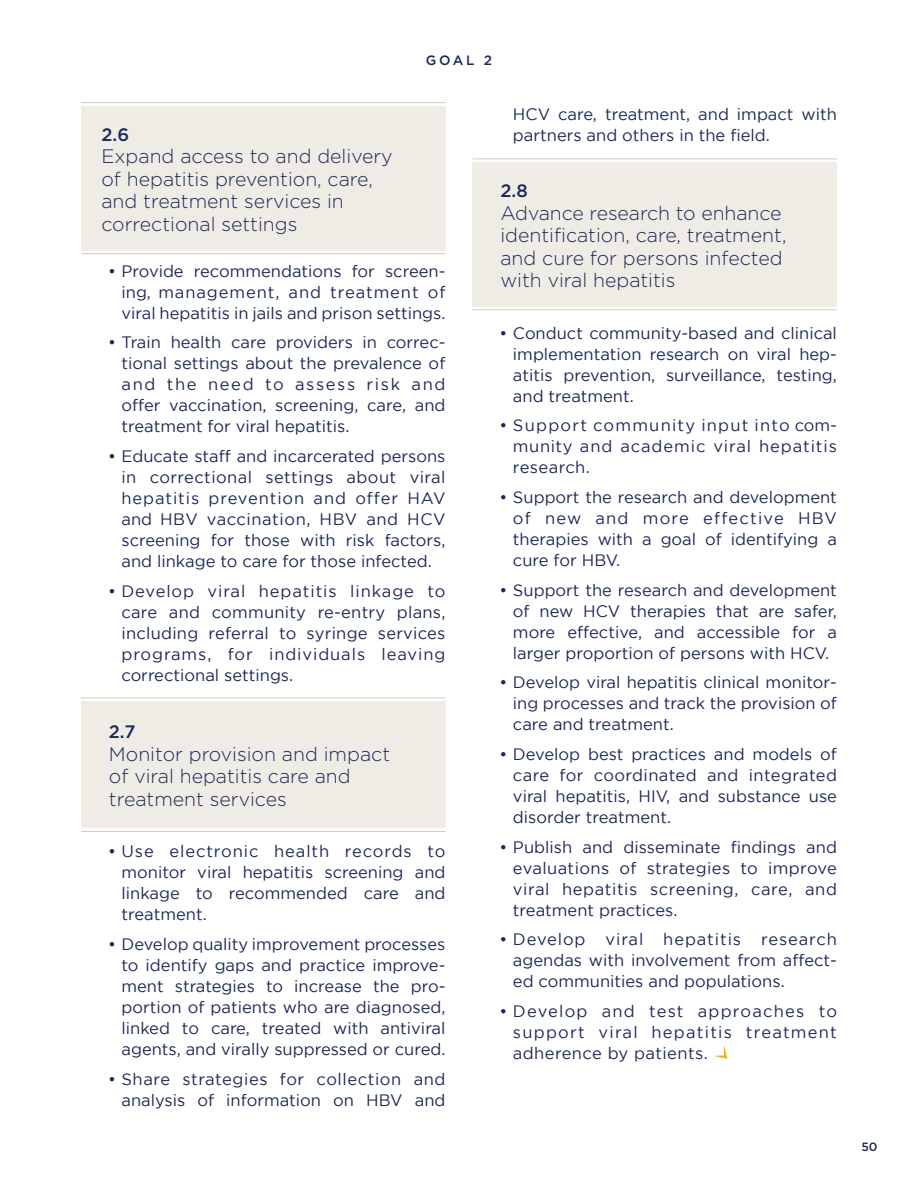
<style>
.page{position:relative;width:918px;height:1188px;background:#fff}
.page>*{position:absolute;margin:0;border:0;box-sizing:border-box;transform-origin:0 0}
.t1{font:300 19.5px/22.5px "Gotham";color:#1c2856}
.t2{font:500 18px "Gotham";color:#1c2856}
.t3{font:16.5px/21px "Gotham";color:#1c2856;text-align:justify}
.t4{font:500 13.5px "Gotham";color:#1c2856}
.t5{font:500 12px "Gotham";color:#1c2856}
</style>
<div class="page">
<hr style="left:81px;top:253px;width:364px;height:1px;background:#d2cbbc">
<hr style="left:81px;top:102px;width:364px;height:1px;background:#d2cbbc">
<div style="left:81px;top:106px;width:365px;height:144px;background:#efece6"></div>
<hr style="left:81px;top:831px;width:364px;height:1px;background:#d2cbbc">
<hr style="left:81px;top:698px;width:364px;height:1px;background:#d2cbbc">
<div style="left:81px;top:701px;width:365px;height:127px;background:#efece6"></div>
<hr style="left:473px;top:309px;width:364px;height:1px;background:#d2cbbc">
<hr style="left:473px;top:159px;width:364px;height:1px;background:#d2cbbc">
<div style="left:472px;top:162px;width:365px;height:145px;background:#efece6"></div>
<svg style="left:713px;top:1045px;width:15px;height:14px"></svg>
<p class="t4" style="left:426px;top:53px;width:68px">GOAL 2</p>
<p class="t2" style="left:101px;top:124px;width:29px">2.6</p>
<p class="t1" style="left:101px;top:145px;width:293px">Expand access to and delivery of hepatitis prevention, care, and treatment services in correctional settings</p>
<p class="t3" style="left:121px;top:260px;width:326px;text-indent:-13px">• Provide recommendations for screen&shy;ing, management, and treatment of viral hepatitis in jails and prison settings.</p>
<p class="t3" style="left:121px;top:332px;width:326px;text-indent:-13px">• Train health care providers in correc&shy;tional settings about the prevalence of and the need to assess risk and offer vaccination, screening, care, and treatment for viral hepatitis.</p>
<p class="t3" style="left:121px;top:446px;width:326px;text-indent:-13px">• Educate staff and incarcerated persons in correctional settings about viral hepatitis prevention and offer HAV and HBV vaccination, HBV and HCV screening for those with risk factors, and linkage to care for those infected.</p>
<p class="t3" style="left:121px;top:580px;width:326px;text-indent:-13px">• Develop viral hepatitis linkage to care and community re-entry plans, including referral to syringe services programs, for individuals leaving correctional settings.</p>
<p class="t2" style="left:109px;top:722px;width:28px">2.7</p>
<p class="t1" style="left:109px;top:742px;width:283px">Monitor provision and impact of viral hepatitis care and treatment services</p>
<p class="t3" style="left:121px;top:841px;width:326px;text-indent:-13px">• Use electronic health records to monitor viral hepatitis screening and linkage to recommended care and treatment.</p>
<p class="t3" style="left:121px;top:933px;width:326px;text-indent:-13px">• Develop quality improvement processes to identify gaps and practice improve&shy;ment strategies to increase the pro&shy;portion of patients who are diagnosed, linked to care, treated with antiviral agents, and virally suppressed or cured.</p>
<p class="t3" style="left:108px;top:1068px;width:339px;text-align:right">• Share strategies for collection and analysis of information on HBV and</p>
<p class="t3" style="left:513px;top:104px;width:326px">HCV care, treatment, and impact with partners and others in the field.</p>
<p class="t2" style="left:500px;top:180px;width:29px">2.8</p>
<p class="t1" style="left:500px;top:201px;width:288px">Advance research to enhance identification, care, treatment, and cure for persons infected with viral hepatitis</p>
<p class="t3" style="left:513px;top:322px;width:326px;text-indent:-13px">• Conduct community-based and clinical implementation research on viral hep&shy;atitis prevention, surveillance, testing, and treatment.</p>
<p class="t3" style="left:513px;top:415px;width:326px;text-indent:-13px">• Support community input into com&shy;munity and academic viral hepatitis research.</p>
<p class="t3" style="left:513px;top:486px;width:326px;text-indent:-13px">• Support the research and development of new and more effective HBV therapies with a goal of identifying a cure for HBV.</p>
<p class="t3" style="left:513px;top:579px;width:326px;text-indent:-13px">• Support the research and development of new HCV therapies that are safer, more effective, and accessible for a larger proportion of persons with HCV.</p>
<p class="t3" style="left:513px;top:672px;width:326px;text-indent:-13px">• Develop viral hepatitis clinical monitor&shy;ing processes and track the provision of care and treatment.</p>
<p class="t3" style="left:513px;top:743px;width:326px;text-indent:-13px">• Develop best practices and models of care for coordinated and integrated viral hepatitis, HIV, and substance use disorder treatment.</p>
<p class="t3" style="left:513px;top:836px;width:326px;text-indent:-13px">• Publish and disseminate findings and evaluations of strategies to improve viral hepatitis screening, care, and treatment practices.</p>
<p class="t3" style="left:513px;top:929px;width:326px;text-indent:-13px">• Develop viral hepatitis research agendas with involvement from affect&shy;ed communities and populations.</p>
<p class="t3" style="left:513px;top:1000px;width:326px;text-indent:-13px">• Develop and test approaches to support viral hepatitis treatment adherence by patients.</p>
<p class="t5" style="left:861px;top:1140px;width:18px">50</p>
</div>
